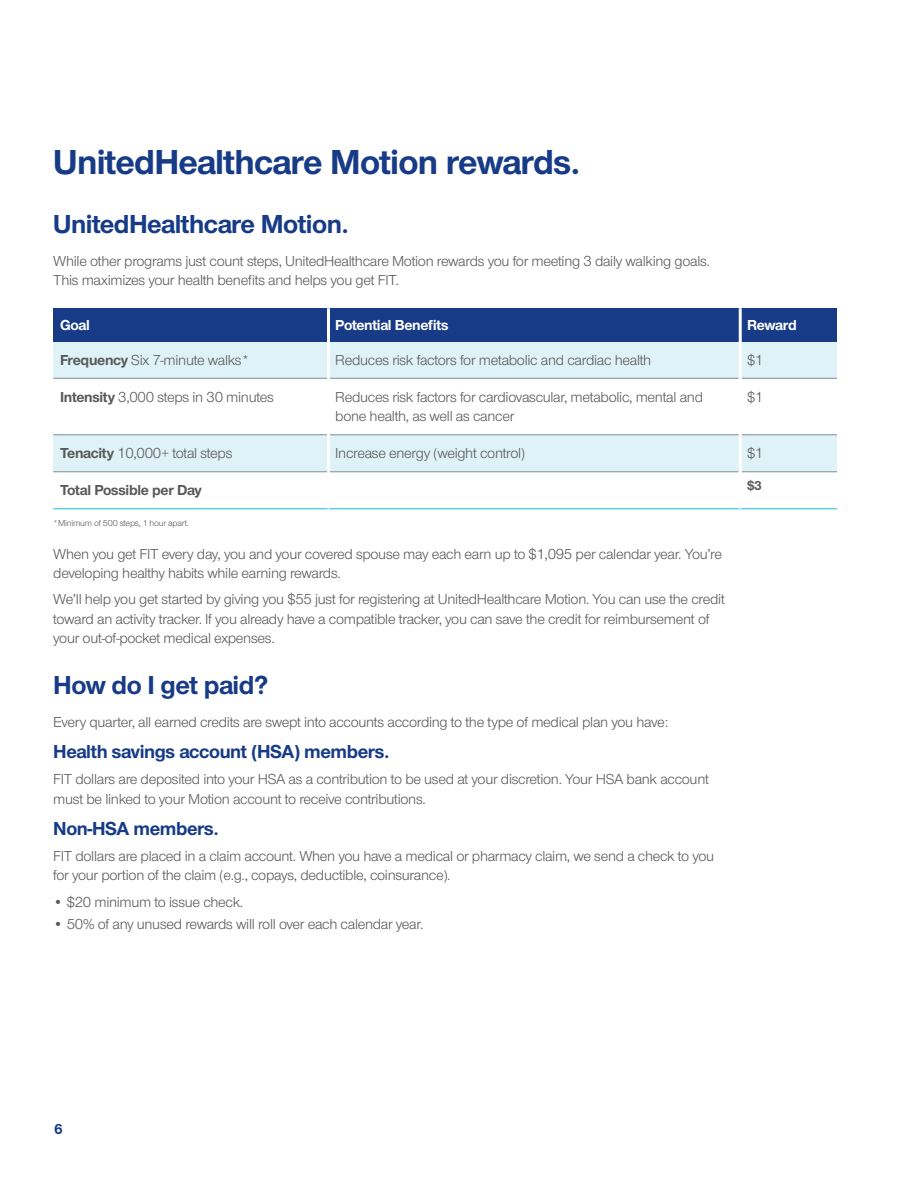
<style>
.page{position:relative;width:918px;height:1188px;background:#fff}
.page>*{position:absolute;margin:0;border:0;box-sizing:border-box;transform-origin:0 0}
.t1{font:700 36px "UHC Sans";letter-spacing:-.02em;color:#173b87}
.t2{font:700 27px "UHC Sans";letter-spacing:-.02em;color:#173b87}
.t3{font:700 19.5px "UHC Sans";letter-spacing:-.02em;color:#173b87}
.t4{font:15px/19.5px "UHC Sans";letter-spacing:-.02em;color:#58595b}
.t5{font:700 15px "UHC Sans";letter-spacing:-.02em;color:#fff}
.t6{font:700 15px "UHC Sans";letter-spacing:-.02em;color:#58595b}
.t7{font:700 15px "UHC Sans";color:#173b87}
.t8{font:700 13.5px "UHC Sans";color:#58595b}
.t9{font:9px "UHC Sans";letter-spacing:-.02em;color:#58595b}
.s1{font-weight:700}
</style>
<div class="page">
<hr style="left:53px;top:509px;width:276px;height:1px;background:#0dc0dc">
<hr style="left:328px;top:509px;width:412px;height:1px;background:#0dc0dc">
<hr style="left:740px;top:509px;width:97px;height:1px;background:#0dc0dc">
<div style="left:53px;top:308px;width:275px;height:34px;background:#173b87"></div>
<div style="left:328px;top:308px;width:412px;height:34px;background:#173b87"></div>
<div style="left:740px;top:308px;width:97px;height:34px;background:#173b87"></div>
<div style="left:53px;top:342px;width:275px;height:36px;background:#dff2f7"></div>
<div style="left:328px;top:342px;width:412px;height:36px;background:#dff2f7"></div>
<div style="left:740px;top:342px;width:97px;height:36px;background:#dff2f7"></div>
<div style="left:53px;top:435px;width:275px;height:37px;background:#dff2f7"></div>
<div style="left:328px;top:435px;width:412px;height:37px;background:#dff2f7"></div>
<div style="left:740px;top:435px;width:97px;height:37px;background:#dff2f7"></div>
<hr style="left:53px;top:378px;width:274px;height:1px;background:#838e98">
<hr style="left:330px;top:378px;width:409px;height:1px;background:#838e98">
<hr style="left:742px;top:378px;width:95px;height:1px;background:#838e98">
<hr style="left:53px;top:435px;width:274px;height:1px;background:#838e98">
<hr style="left:330px;top:435px;width:409px;height:1px;background:#838e98">
<hr style="left:742px;top:435px;width:95px;height:1px;background:#838e98">
<hr style="left:53px;top:472px;width:274px;height:1px;background:#838e98">
<hr style="left:330px;top:472px;width:409px;height:1px;background:#838e98">
<hr style="left:742px;top:472px;width:95px;height:1px;background:#838e98">
<hr style="left:327px;top:308px;width:3px;height:34px;background:#fff">
<hr style="left:739px;top:308px;width:3px;height:34px;background:#fff">
<hr style="left:327px;top:342px;width:3px;height:36px;background:#fff">
<hr style="left:739px;top:342px;width:3px;height:36px;background:#fff">
<hr style="left:327px;top:435px;width:3px;height:37px;background:#fff">
<hr style="left:739px;top:435px;width:3px;height:37px;background:#fff">
<h2 class="t1" style="left:53px;top:138px;width:529px">UnitedHealthcare Motion rewards.</h2>
<h3 class="t2" style="left:53px;top:205px;width:297px">UnitedHealthcare Motion.</h3>
<p class="t4" style="left:53px;top:250px;width:658px">While other programs just count steps, UnitedHealthcare Motion rewards you for meeting 3 daily walking goals.<br>This maximizes your health benefits and helps you get FIT.</p>
<p class="t5" style="left:60px;top:315px;width:31px">Goal</p>
<p class="t5" style="left:335px;top:315px;width:115px">Potential Benefits</p>
<p class="t5" style="left:747px;top:315px;width:51px">Reward</p>
<p class="t4" style="left:60px;top:350px;width:191px"><span class="s1">Frequency</span> Six 7-minute walks*</p>
<p class="t4" style="left:335px;top:350px;width:318px">Reduces risk factors for metabolic and cardiac health</p>
<p class="t4" style="left:747px;top:350px;width:18px">$1</p>
<p class="t4" style="left:60px;top:387px;width:215px"><span class="s1">Intensity</span> 3,000 steps in 30 minutes</p>
<p class="t4" style="left:335px;top:387px;width:369px">Reduces risk factors for cardiovascular, metabolic, mental and bone health, as well as cancer</p>
<p class="t4" style="left:747px;top:387px;width:18px">$1</p>
<p class="t4" style="left:60px;top:443px;width:174px"><span class="s1">Tenacity</span> 10,000+ total steps</p>
<p class="t4" style="left:335px;top:443px;width:191px">Increase energy (weight control)</p>
<p class="t4" style="left:747px;top:443px;width:18px">$1</p>
<p class="t6" style="left:60px;top:480px;width:143px">Total Possible per Day</p>
<p class="t8" style="left:747px;top:477px;width:17px">$3</p>
<p class="t9" style="left:53px;top:517px;width:137px">*Minimum of 500 steps, 1 hour apart.</p>
<p class="t4" style="left:53px;top:543px;width:670px">When you get FIT every day, you and your covered spouse may each earn up to $1,095 per calendar year. You’re developing healthy habits while earning rewards.</p>
<p class="t4" style="left:53px;top:589px;width:673px">We’ll help you get started by giving you $55 just for registering at UnitedHealthcare Motion. You can use the credit toward an activity tracker. If you already have a compatible tracker, you can save the credit for reimbursement of your out-of-pocket medical expenses.</p>
<h3 class="t2" style="left:53px;top:667px;width:217px">How do I get paid?</h3>
<p class="t4" style="left:53px;top:712px;width:617px">Every quarter, all earned credits are swept into accounts according to the type of medical plan you have:</p>
<h4 class="t3" style="left:53px;top:738px;width:338px">Health savings account (HSA) members.</h4>
<p class="t4" style="left:53px;top:769px;width:657px">FIT dollars are deposited into your HSA as a contribution to be used at your discretion. Your HSA bank account must be linked to your Motion account to receive contributions.</p>
<h4 class="t3" style="left:53px;top:815px;width:167px">Non-HSA members.</h4>
<p class="t4" style="left:53px;top:846px;width:663px">FIT dollars are placed in a claim account. When you have a medical or pharmacy claim, we send a check to you for your portion of the claim (e.g., copays, deductible, coinsurance).</p>
<p class="t4" style="left:53px;top:891px;width:192px">• $20 minimum to issue check.</p>
<p class="t4" style="left:53px;top:914px;width:372px">• 50% of any unused rewards will roll over each calendar year.</p>
<p class="t7" style="left:54px;top:1119px;width:10px">6</p>
</div>
